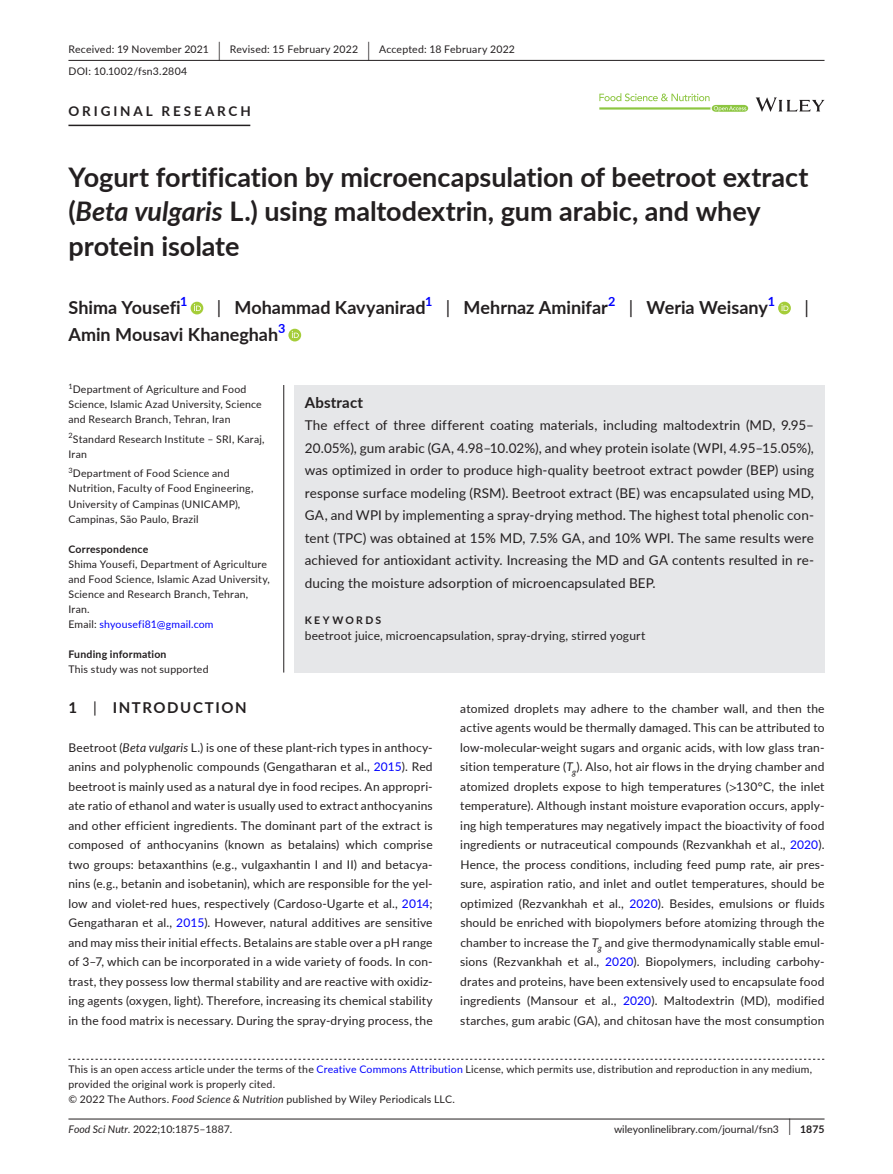
<style>
.page{position:relative;width:893px;height:1174px;background:#fff}
.page>*{position:absolute;margin:0;border:0;box-sizing:border-box;transform-origin:0 0}
.t1{font:700 27px/34.5px "Lato";letter-spacing:-.005em;color:#231f20}
.t2{font:700 18px "Lato";color:#231f20}
.t3{font:18px "Lato";color:#231f20}
.t4{font:700 15px "Lato";letter-spacing:.1em;color:#231f20}
.t5{font:700 15px "Lato";letter-spacing:.015em;color:#231f20}
.t6{font:13.5px/22.5px "Lato";letter-spacing:.01em;color:#231f20;text-align:justify}
.t7{font:700 13.5px "Lato";letter-spacing:.215em;color:#231f20}
.t8{font:700 12.6px "Lato";color:#00f}
.t9{font:12px/19.5px "Lato";letter-spacing:.015em;color:#231f20;text-align:justify}
.t10{font:10.5px/15px "Lato";letter-spacing:.02em;color:#231f20}
.t11{font:10.5px "Lato";color:#231f20}
.t12{font:700 10.5px "Lato";letter-spacing:.02em;color:#231f20}
.t13{font:700 10.5px "Lato";letter-spacing:.22em;color:#231f20}
.t14{font:7.35px "Lato";color:#231f20}
.s1{font-size:19.65px}
.s2{font-style:italic}
.s3{font-weight:400}
.s4{color:#00f}
.s5{font-family:"STIX"}
.s6{font-size:17.4px}
.s7{font-weight:700}
</style>
<div class="page">
<hr style="left:68px;top:1118px;width:756px;height:1px;background:#231f20">
<svg style="left:756px;top:97px;width:68px;height:15px"></svg>
<svg style="left:599px;top:93px;width:149px;height:19px"></svg>
<hr style="left:68px;top:60px;width:756px;height:1px;background:#231f20">
<hr style="left:68px;top:125px;width:182px;height:1px;background:#231f20">
<div style="left:191px;top:302px;width:12px;height:12px;background:#a5cd39;border-radius:50%"></div>
<svg style="left:194px;top:304px;width:7px;height:7px"></svg>
<svg style="left:778px;top:302px;width:13px;height:12px"></svg>
<svg style="left:781px;top:304px;width:7px;height:7px"></svg>
<div style="left:288px;top:329px;width:13px;height:12px;background:#a5cd39;border-radius:50%"></div>
<svg style="left:292px;top:331px;width:7px;height:7px"></svg>
<svg style="left:68px;top:1058px;width:756px;height:1px"></svg>
<hr style="left:283px;top:385px;width:1px;height:287px;background:#231f20">
<div style="left:294px;top:385px;width:530px;height:265px;background:#e6e7e9"></div>
<div style="left:294px;top:650px;width:530px;height:22px;background:#e6e7e9"></div>
<p class="t10" style="left:68px;top:38px;width:448px;line-height:21.8px">Received: 19 November 2021 <span class="s1">|</span> Revised: 15 February 2022 <span class="s1">|</span> Accepted: 18 February 2022<br>DOI: 10.1002/fsn3.2804</p>
<p class="t7" style="left:68px;top:101px;width:184px">ORIGINAL RESEARCH</p>
<h1 class="t1" style="left:68px;top:159px;width:742px">Yogurt fortification by microencapsulation of beetroot extract (<span class="s2">Beta vulgaris</span> L.) using maltodextrin, gum arabic, and whey protein isolate</h1>
<h2 class="t2" style="left:68px;top:295px;width:114px">Shima Yousefi</h2>
<p class="t8" style="left:180px;top:292px;width:9px">1</p>
<h2 class="t2" style="left:217px;top:295px;width:210px"><span class="s3">|</span> Mohammad Kavyanirad</h2>
<p class="t8" style="left:425px;top:292px;width:9px">1</p>
<h2 class="t2" style="left:446px;top:295px;width:164px"><span class="s3">|</span> Mehrnaz Aminifar</h2>
<p class="t8" style="left:608px;top:292px;width:9px">2</p>
<h2 class="t2" style="left:629px;top:295px;width:140px"><span class="s3">|</span> Weria Weisany</h2>
<p class="t8" style="left:768px;top:292px;width:9px">1</p>
<h2 class="t3" style="left:804px;top:295px;width:6px">|</h2>
<h2 class="t2" style="left:68px;top:322px;width:211px">Amin Mousavi Khaneghah</h2>
<p class="t8" style="left:278px;top:319px;width:9px">3</p>
<p class="t14" style="left:68px;top:381px;width:6px">1</p>
<p class="t10" style="left:68px;top:382px;width:195px;text-indent:4px">Department of Agriculture and Food<br>Science, Islamic Azad University, Science and Research Branch, Tehran, Iran</p>
<p class="t10" style="left:68px;top:431px;width:198px"><sup>2</sup>Standard Research Institute – SRI, Karaj,<br>Iran</p>
<p class="t10" style="left:68px;top:466px;width:186px"><sup>3</sup>Department of Food Science and Nutrition, Faculty of Food Engineering, University of Campinas (UNICAMP), Campinas, São Paulo, Brazil</p>
<p class="t12" style="left:68px;top:541px;width:81px">Correspondence</p>
<p class="t10" style="left:68px;top:556px;width:203px">Shima Yousefi, Department of Agriculture and Food Science, Islamic Azad University,<br>Science and Research Branch, Tehran,<br>Iran.<br>Email: <span class="s4">shyousefi81@gmail.com</span></p>
<p class="t12" style="left:68px;top:646px;width:100px">Funding information</p>
<p class="t10" style="left:68px;top:661px;width:142px">This study was not supported</p>
<p class="t5" style="left:305px;top:391px;width:60px">Abstract</p>
<p class="t6" style="left:305px;top:413px;width:511px">The effect of three different coating materials, including maltodextrin (MD, 9.95– 20.05%), gum arabic (GA, 4.98–10.02%), and whey protein isolate (WPI, 4.95–15.05%), was optimized in order to produce high-quality beetroot extract powder (BEP) using response surface modeling (RSM). Beetroot extract (BE) was encapsulated using MD, GA, and WPI by implementing a spray-drying method. The highest total phenolic con&shy;tent (TPC) was obtained at 15% MD, 7.5% GA, and 10% WPI. The same results were achieved for antioxidant activity. Increasing the MD and GA contents resulted in re&shy;ducing the moisture adsorption of microencapsulated BEP.</p>
<p class="t13" style="left:305px;top:612px;width:78px">KEYWORDS</p>
<p class="t9" style="left:305px;top:625px;width:342px">beetroot juice, microencapsulation, spray-drying, stirred yogurt</p>
<p class="t4" style="left:68px;top:696px;width:180px">1 <span class="s3">|</span> INTRODUCTION</p>
<p class="t9" style="left:68px;top:737px;width:366px">Beetroot (<span class="s2">Beta vulgaris</span> L.) is one of these plant-rich types in anthocy&shy;anins and polyphenolic compounds (Gengatharan et al., <span class="s4">2015</span>). Red beetroot is mainly used as a natural dye in food recipes. An appropri&shy;ate ratio of ethanol and water is usually used to extract anthocyanins and other efficient ingredients. The dominant part of the extract is composed of anthocyanins (known as betalains) which comprise two groups: betaxanthins (e.g., vulgaxhantin I and II) and betacya&shy;nins (e.g., betanin and isobetanin), which are responsible for the yel&shy;low and violet-red hues, respectively (Cardoso-Ugarte et al., <span class="s4">2014</span>; Gengatharan et al., <span class="s4">2015</span>). However, natural additives are sensitive and may miss their initial effects. Betalains are stable over a pH range of 3–7, which can be incorporated in a wide variety of foods. In con&shy;trast, they possess low thermal stability and are reactive with oxidiz&shy;ing agents (oxygen, light). Therefore, increasing its chemical stability in the food matrix is necessary. During the spray-drying process, the</p>
<p class="t9" style="left:460px;top:698px;width:366px">atomized droplets may adhere to the chamber wall, and then the active agents would be thermally damaged. This can be attributed to low-molecular-weight sugars and organic acids, with low glass tran&shy;sition temperature (<span class="s2">T</span><sub>g</sub>). Also, hot air flows in the drying chamber and atomized droplets expose to high temperatures (<span class="s5">&gt;</span>130°C, the inlet temperature). Although instant moisture evaporation occurs, apply&shy;ing high temperatures may negatively impact the bioactivity of food ingredients or nutraceutical compounds (Rezvankhah et al., <span class="s4">2020</span>).<br>Hence, the process conditions, including feed pump rate, air pres&shy;sure, aspiration ratio, and inlet and outlet temperatures, should be optimized (Rezvankhah et al., <span class="s4">2020</span>). Besides, emulsions or fluids should be enriched with biopolymers before atomizing through the chamber to increase the <span class="s2">T</span><sub>g</sub> and give thermodynamically stable emul&shy;sions (Rezvankhah et al., <span class="s4">2020</span>). Biopolymers, including carbohy&shy;drates and proteins, have been extensively used to encapsulate food ingredients (Mansour et al., <span class="s4">2020</span>). Maltodextrin (MD), modified starches, gum arabic (GA), and chitosan have the most consumption</p>
<p class="t10" style="left:68px;top:1061px;width:745px">This is an open access article under the terms of the <span class="s4">Creative Commons Attribution</span> License, which permits use, distribution and reproduction in any medium, provided the original work is properly cited.<br>© 2022 The Authors. <span class="s2">Food Science &amp; Nutrition</span> published by Wiley Periodicals LLC.</p>
<p class="t11" style="left:68px;top:1121px;width:165px"><span class="s2">Food Sci Nutr.</span> 2022;10:1875–1887.</p>
<p class="t11" style="left:614px;top:1121px;width:212px">wileyonlinelibrary.com/journal/fsn3 <span class="s6">|</span> <span class="s7">1875</span></p>
</div>
